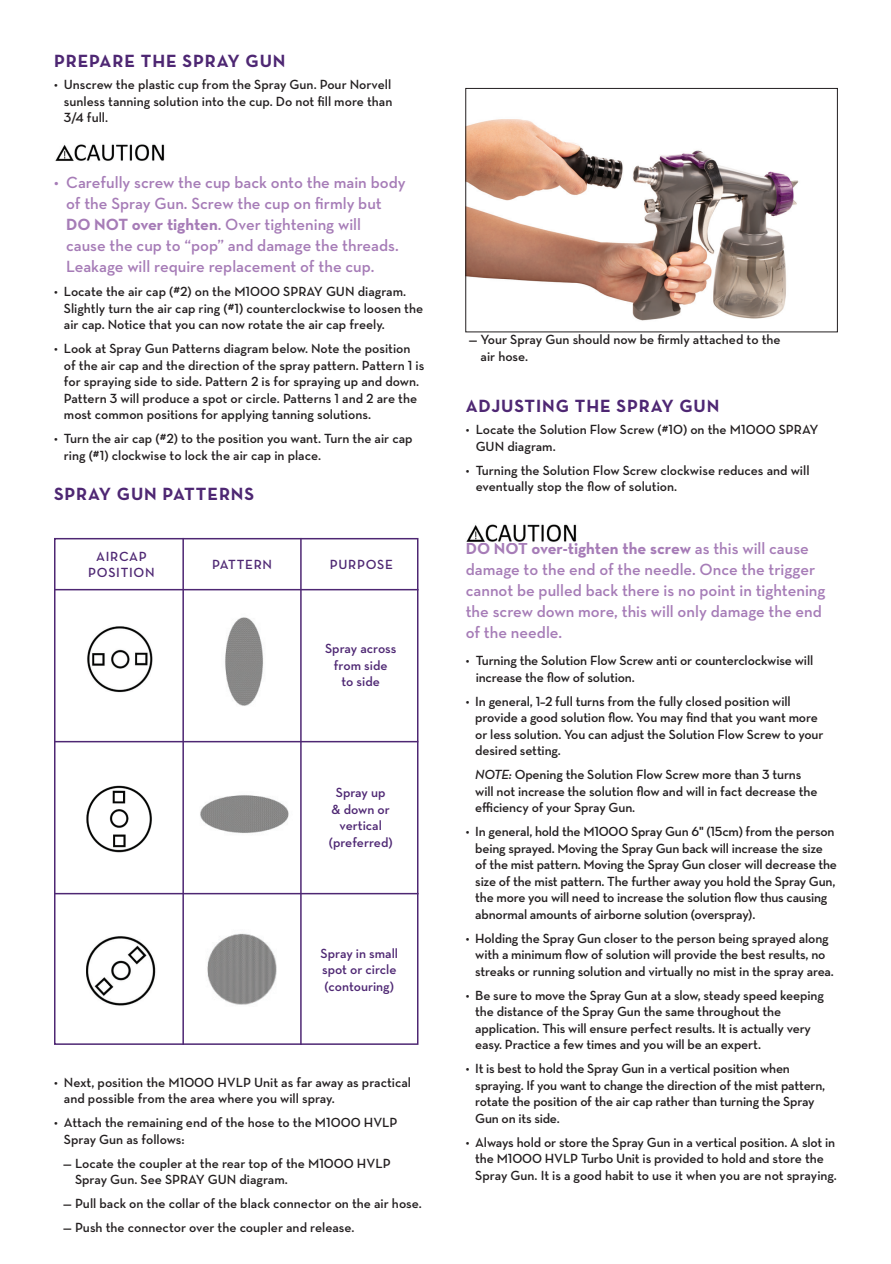
<style>
.page{position:relative;width:891px;height:1264px;background:#fff}
.page>*{position:absolute;margin:0;border:0;box-sizing:border-box;transform-origin:0 0}
.t1{font:700 18px "Neutra Text";letter-spacing:.05em;color:#4e2773}
.t2{font:600 16.5px/21px "Neutra Text";color:#a67cb7}
.t3{font:600 13.5px/16.5px "Neutra Text";letter-spacing:-.01em;color:#231f20}
.t4{font:600 13.5px/16.5px "Neutra Text";color:#4e2773;text-align:center}
.t5{font:600 13.5px/16.5px "Neutra Text";letter-spacing:.05em;color:#4e2773;text-align:center}
.s1{font-family:"Neutra Text Demi Alt";font-weight:400}
.s2{font-weight:700}
.s3{font-style:italic}
</style>
<div class="page">
<img style="left:468px;top:119px;width:331px;height:202px">
<div style="left:466px;top:88px;width:372px;height:244px;border:1px solid #231f20"></div>
<img style="left:55px;top:144px;width:110px;height:17px">
<img style="left:87px;top:626px;width:65px;height:67px">
<img style="left:225px;top:617px;width:38px;height:89px">
<div style="left:54px;top:538px;width:364px;height:507px;border:2px solid #4e2773"></div>
<hr style="left:182px;top:538px;width:2px;height:507px;background:#4e2773">
<hr style="left:300px;top:538px;width:2px;height:507px;background:#4e2773">
<hr style="left:54px;top:589px;width:364px;height:1px;background:#4e2773">
<hr style="left:54px;top:741px;width:364px;height:1px;background:#4e2773">
<img style="left:86px;top:785px;width:66px;height:67px">
<img style="left:200px;top:795px;width:89px;height:38px">
<hr style="left:54px;top:893px;width:364px;height:1px;background:#4e2773">
<img style="left:86px;top:936px;width:70px;height:70px">
<img style="left:207px;top:933px;width:70px;height:72px">
<img style="left:466px;top:524px;width:111px;height:18px">
<p class="t1" style="left:54px;top:49px;width:233px">PREPARE THE SPRAY GUN</p>
<p class="t3" style="left:64px;top:76px;width:330px;text-align:justify;text-indent:-10px">• Unscrew the plastic cup from the Spray Gun. Pour Norvell sunless tanning solution into the cup. Do not fill more than <span class="s1">3/4</span> full.</p>
<p class="t2" style="left:66px;top:172px;width:341px;text-indent:-12px">• Carefully screw the cup back onto the main body of the Spray Gun. Screw the cup on firmly but <span class="s2">DO NOT over tighten</span>. Over tightening will<br>cause the cup to “pop” and damage the threads.<br>Leakage will require replacement of the cup.</p>
<p class="t3" style="left:64px;top:283px;width:361px;text-indent:-10px">• Locate the air cap (<span class="s1">#2</span>) on the M<span class="s1">1000</span> SPRAY GUN diagram.<br>Slightly turn the air cap ring (<span class="s1">#1</span>) counterclockwise to loosen the air cap. Notice that you can now rotate the air cap freely.</p>
<p class="t3" style="left:64px;top:340px;width:362px;text-indent:-10px">• Look at Spray Gun Patterns diagram below. Note the position of the air cap and the direction of the spray pattern. Pattern <span class="s1">1</span> is for spraying side to side. Pattern <span class="s1">2</span> is for spraying up and down.<br>Pattern <span class="s1">3</span> will produce a spot or circle. Patterns <span class="s1">1</span> and <span class="s1">2</span> are the most common positions for applying tanning solutions.</p>
<p class="t3" style="left:64px;top:430px;width:350px;text-indent:-10px">• Turn the air cap (<span class="s1">#2</span>) to the position you want. Turn the air cap ring (<span class="s1">#1</span>) clockwise to lock the air cap in place.</p>
<p class="t1" style="left:54px;top:483px;width:202px">SPRAY GUN PATTERNS</p>
<p class="t5" style="left:88px;top:547px;width:68px">AIRCAP<br>POSITION</p>
<p class="t5" style="left:212px;top:556px;width:62px">PATTERN</p>
<p class="t5" style="left:330px;top:556px;width:65px">PURPOSE</p>
<p class="t4" style="left:325px;top:640px;width:73px">Spray across from side<br>to side</p>
<p class="t4" style="left:329px;top:784px;width:65px">Spray up<br>&amp; down or vertical (preferred)</p>
<p class="t4" style="left:321px;top:944px;width:79px;text-align:justify">Spray in small spot or circle (contouring)</p>
<p class="t3" style="left:64px;top:1074px;width:349px;text-indent:-10px">• Next, position the M<span class="s1">1000</span> HVLP Unit as far away as practical and possible from the area where you will spray.</p>
<p class="t3" style="left:64px;top:1114px;width:335px;text-indent:-10px">• Attach the remaining end of the hose to the M<span class="s1">1000</span> HVLP<br>Spray Gun as follows:</p>
<p class="t3" style="left:75px;top:1155px;width:317px;text-indent:-12px">— Locate the coupler at the rear top of the M<span class="s1">1000</span> HVLP<br>Spray Gun. See SPRAY GUN diagram.</p>
<p class="t3" style="left:63px;top:1195px;width:360px">— Pull back on the collar of the black connector on the air hose.</p>
<p class="t3" style="left:63px;top:1219px;width:293px">— Push the connector over the coupler and release.</p>
<p class="t3" style="left:481px;top:331px;width:302px;text-indent:-12px">— Your Spray Gun should now be firmly attached to the air hose.</p>
<p class="t1" style="left:466px;top:394px;width:255px">ADJUSTING THE SPRAY GUN</p>
<p class="t3" style="left:476px;top:421px;width:344px;text-indent:-10px">• Locate the Solution Flow Screw (#<span class="s1">10</span>) on the M<span class="s1">1000</span> SPRAY<br>GUN diagram.</p>
<p class="t3" style="left:476px;top:461px;width:335px;text-indent:-10px">• Turning the Solution Flow Screw clockwise reduces and will eventually stop the flow of solution.</p>
<p class="t2" style="left:466px;top:538px;width:361px"><span class="s2">DO NOT over-tighten the screw</span> as this will cause damage to the end of the needle. Once the trigger cannot be pulled back there is no point in tightening the screw down more, this will only damage the end of the needle.</p>
<p class="t3" style="left:476px;top:652px;width:339px;text-indent:-10px">• Turning the Solution Flow Screw anti or counterclockwise will increase the flow of solution.</p>
<p class="t3" style="left:475px;top:692px;width:350px;text-indent:-10px">• In general, <span class="s1">1–2</span> full turns from the fully closed position will provide a good solution flow. You may find that you want more or less solution. You can adjust the Solution Flow Screw to your desired setting.</p>
<p class="t3" style="left:475px;top:766px;width:344px"><span class="s3">NOTE:</span> Opening the Solution Flow Screw more than <span class="s1">3</span> turns will not increase the solution flow and will in fact decrease the efficiency of your Spray Gun.</p>
<p class="t3" style="left:475px;top:823px;width:363px;text-indent:-10px">• In general, hold the M<span class="s1">1000</span> Spray Gun <span class="s1">6</span>" (<span class="s1">15</span>cm) from the person being sprayed. Moving the Spray Gun back will increase the size of the mist pattern. Moving the Spray Gun closer will decrease the size of the mist pattern. The further away you hold the Spray Gun, the more you will need to increase the solution flow thus causing abnormal amounts of airborne solution (overspray).</p>
<p class="t3" style="left:475px;top:929px;width:360px;text-indent:-10px">• Holding the Spray Gun closer to the person being sprayed along with a minimum flow of solution will provide the best results, no streaks or running solution and virtually no mist in the spray area.</p>
<p class="t3" style="left:475px;top:986px;width:350px;text-indent:-10px">• Be sure to move the Spray Gun at a slow, steady speed keeping the distance of the Spray Gun the same throughout the application. This will ensure perfect results. It is actually very easy. Practice a few times and you will be an expert.</p>
<p class="t3" style="left:475px;top:1060px;width:352px;text-indent:-10px">• It is best to hold the Spray Gun in a vertical position when spraying. If you want to change the direction of the mist pattern, rotate the position of the air cap rather than turning the Spray Gun on its side.</p>
<p class="t3" style="left:475px;top:1133px;width:363px;text-indent:-10px">• Always hold or store the Spray Gun in a vertical position. A slot in the M<span class="s1">1000</span> HVLP Turbo Unit is provided to hold and store the<br>Spray Gun. It is a good habit to use it when you are not spraying.</p>
</div>
